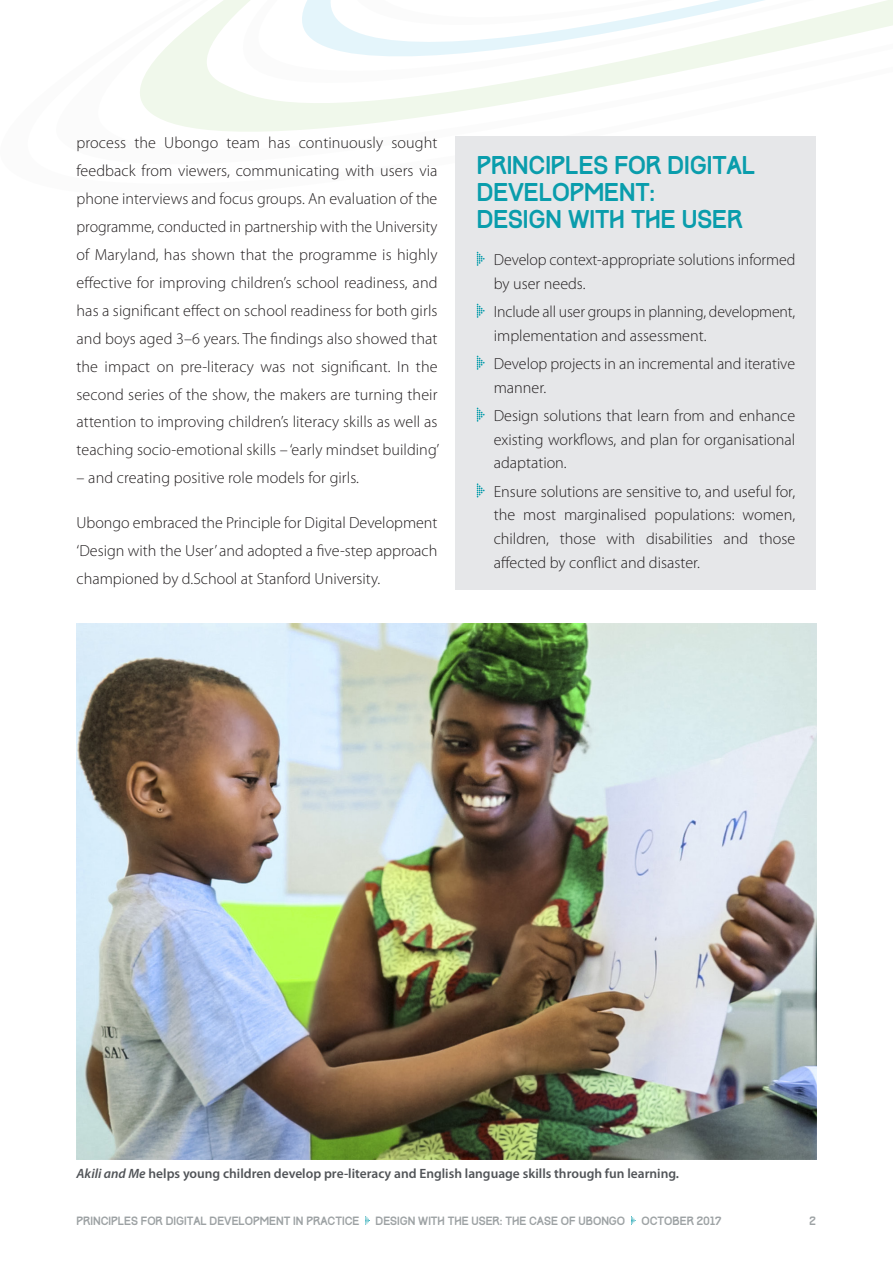
<style>
.page{position:relative;width:893px;height:1263px;background:#fff}
.page>*{position:absolute;margin:0;border:0;box-sizing:border-box;transform-origin:0 0}
.t1{font:22.5px/27px "Track";letter-spacing:-.01em;color:#0a9dac}
.t2{font:300 16.2px/27.9px "Myriad Pro";color:#231f20}
.t3{font:600 13.5px "Myriad Pro";color:#515458}
.t4{font:10.5px "Track";letter-spacing:-.005em;color:#9da2a4}
.s1{font-style:italic}
</style>
<div class="page">
<svg style="left:140px;top:0;width:753px;height:132px"></svg>
<div style="left:455px;top:136px;width:361px;height:453px;background:#e6e7e9"></div>
<svg style="left:477px;top:252px;width:8px;height:14px"></svg>
<svg style="left:477px;top:304px;width:8px;height:14px"></svg>
<svg style="left:477px;top:356px;width:8px;height:14px"></svg>
<svg style="left:477px;top:408px;width:8px;height:14px"></svg>
<svg style="left:477px;top:483px;width:8px;height:14px"></svg>
<svg style="left:365px;top:1216px;width:5px;height:9px"></svg>
<svg style="left:631px;top:1216px;width:5px;height:9px"></svg>
<img style="left:77px;top:623px;width:739px;height:536px">
<p class="t2" style="left:77px;top:129px;width:364px">process the Ubongo team has continuously sought feedback from viewers, communicating with users via phone interviews and focus groups. An evaluation of the programme, conducted in partnership with the University of Maryland, has shown that the programme is highly effective for improving children’s school readiness, and has a significant effect on school readiness for both girls and boys aged 3–6 years. The findings also showed that the impact on pre-literacy was not significant. In the second series of the show, the makers are turning their attention to improving children’s literacy skills as well as teaching socio-emotional skills – ‘early mindset building’</p>
<p class="t2" style="left:77px;top:464px;width:284px">– and creating positive role models for girls.</p>
<p class="t2" style="left:77px;top:509px;width:362px;text-align:justify">Ubongo embraced the Principle for Digital Development ‘Design with the User’ and adopted a five-step approach championed by d.School at Stanford University.</p>
<h1 class="t1" style="left:477px;top:153px;width:280px">PRINCIPLES FOR DIGITAL<br>DEVELOPMENT:<br>DESIGN WITH THE USER</h1>
<p class="t2" style="left:494px;top:248px;width:303px;line-height:23.9px">Develop context-appropriate solutions informed by user needs.</p>
<p class="t2" style="left:494px;top:300px;width:303px;line-height:23.9px">Include all user groups in planning, development, implementation and assessment.</p>
<p class="t2" style="left:494px;top:352px;width:303px;line-height:23.9px">Develop projects in an incremental and iterative manner.</p>
<p class="t2" style="left:494px;top:404px;width:303px;line-height:23.9px;text-align:justify">Design solutions that learn from and enhance existing workflows, and plan for organisational adaptation.</p>
<p class="t2" style="left:494px;top:479px;width:303px;line-height:23.9px;text-align:justify">Ensure solutions are sensitive to, and useful for, the most marginalised populations: women, children, those with disabilities and those affected by conflict and disaster.</p>
<p class="t3" style="left:77px;top:1166px;width:604px"><span class="s1">Akili and Me</span> helps young children develop pre-literacy and English language skills through fun learning.</p>
<p class="t4" style="left:77px;top:1214px;width:284px">PRINCIPLES FOR DIGITAL DEVELOPMENT IN PRACTICE</p>
<p class="t4" style="left:376px;top:1214px;width:251px">DESIGN WITH THE USER: THE CASE OF UBONGO</p>
<p class="t4" style="left:641px;top:1214px;width:82px">OCTOBER 2017</p>
<p class="t4" style="left:810px;top:1214px;width:8px">2</p>
</div>
